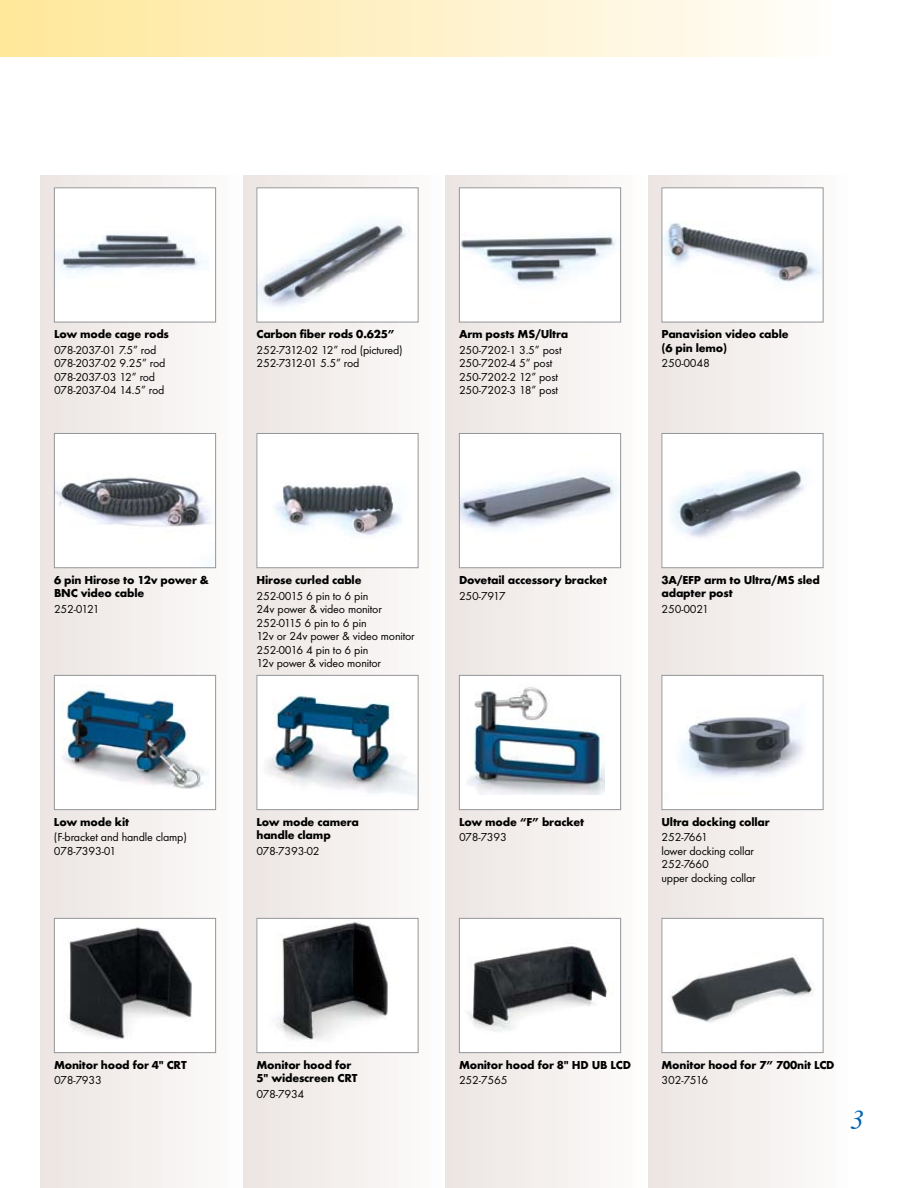
<style>
.page{position:relative;width:918px;height:1188px;background:#fff}
.page>*{position:absolute;margin:0;border:0;box-sizing:border-box;transform-origin:0 0}
.t1{font:italic 27px "Times";color:#0066b3}
.t2{font:12px/13.5px "Futura T";letter-spacing:-.015em;color:#000}
.t3{font:700 12px/13.5px "Futura T";letter-spacing:-.015em;color:#000}
</style>
<div class="page">
<div style="left:0;top:0;width:830px;height:57px;background:linear-gradient(to right,#ffe799,#fffdf9)"></div>
<div style="left:40px;top:175px;width:203px;height:1013px;background:linear-gradient(to right,#ebe4e2,#fcfcfc)"></div>
<div style="left:243px;top:175px;width:203px;height:1013px;background:linear-gradient(to right,#ebe4e2,#fdfcfc)"></div>
<div style="left:446px;top:175px;width:202px;height:1013px;background:linear-gradient(to right,#ebe4e1,#fdfcfc)"></div>
<div style="left:648px;top:175px;width:202px;height:1013px;background:linear-gradient(to right,#ebe4e2,#fdfcfc)"></div>
<div style="left:459px;top:675px;width:162px;height:135px;background:#fff"></div>
<img style="left:466px;top:687px;width:138px;height:108px">
<div style="left:459px;top:675px;width:162px;height:135px;border:1px solid #939598"></div>
<div style="left:257px;top:675px;width:161px;height:135px;background:#fff"></div>
<img style="left:267px;top:695px;width:149px;height:99px">
<div style="left:256px;top:675px;width:162px;height:135px;border:1px solid #939598"></div>
<div style="left:54px;top:675px;width:162px;height:135px;background:#fff"></div>
<img style="left:62px;top:685px;width:146px;height:104px">
<div style="left:54px;top:675px;width:162px;height:135px;border:1px solid #939598"></div>
<div style="left:54px;top:918px;width:162px;height:135px;background:#fff"></div>
<img style="left:67px;top:927px;width:125px;height:112px">
<div style="left:54px;top:918px;width:162px;height:135px;border:1px solid #939598"></div>
<img style="left:664px;top:677px;width:158px;height:131px">
<div style="left:662px;top:675px;width:162px;height:135px;border:1px solid #939598"></div>
<div style="left:257px;top:918px;width:161px;height:135px;background:#fff"></div>
<img style="left:276px;top:922px;width:112px;height:118px">
<div style="left:256px;top:918px;width:162px;height:135px;border:1px solid #939598"></div>
<div style="left:459px;top:918px;width:162px;height:135px;background:#fff"></div>
<img style="left:468px;top:946px;width:140px;height:86px">
<div style="left:459px;top:918px;width:162px;height:135px;border:1px solid #939598"></div>
<img style="left:664px;top:920px;width:158px;height:131px">
<div style="left:662px;top:918px;width:162px;height:135px;border:1px solid #939598"></div>
<div style="left:54px;top:188px;width:162px;height:134px;background:#fff"></div>
<img style="left:56px;top:234px;width:152px;height:39px">
<div style="left:54px;top:187px;width:162px;height:135px;border:1px solid #939598"></div>
<div style="left:257px;top:188px;width:161px;height:134px;background:#fff"></div>
<img style="left:258px;top:221px;width:152px;height:86px">
<div style="left:256px;top:187px;width:162px;height:135px;border:1px solid #939598"></div>
<div style="left:459px;top:188px;width:162px;height:134px;background:#fff"></div>
<img style="left:461px;top:234px;width:155px;height:51px">
<div style="left:459px;top:187px;width:162px;height:135px;border:1px solid #939598"></div>
<div style="left:662px;top:188px;width:161px;height:134px;background:#fff"></div>
<img style="left:664px;top:223px;width:157px;height:60px">
<div style="left:662px;top:187px;width:162px;height:135px;border:1px solid #939598"></div>
<div style="left:54px;top:433px;width:162px;height:135px;background:#fff"></div>
<img style="left:56px;top:477px;width:158px;height:50px">
<div style="left:54px;top:433px;width:162px;height:135px;border:1px solid #939598"></div>
<div style="left:257px;top:433px;width:161px;height:135px;background:#fff"></div>
<img style="left:273px;top:483px;width:129px;height:52px">
<div style="left:256px;top:433px;width:162px;height:135px;border:1px solid #939598"></div>
<div style="left:459px;top:433px;width:162px;height:135px;background:#fff"></div>
<img style="left:461px;top:472px;width:157px;height:58px">
<div style="left:459px;top:433px;width:162px;height:135px;border:1px solid #939598"></div>
<div style="left:662px;top:433px;width:161px;height:135px;background:#fff"></div>
<img style="left:672px;top:469px;width:135px;height:69px">
<div style="left:662px;top:433px;width:162px;height:135px;border:1px solid #939598"></div>
<p class="t3" style="left:54px;top:327px;width:117px">Low mode cage rods</p>
<p class="t2" style="left:54px;top:343px;width:113px">078-2037-01 7.5” rod<br>078-2037-02 9.25” rod<br>078-2037-03 12” rod<br>078-2037-04 14.5” rod</p>
<p class="t3" style="left:256px;top:327px;width:140px">Carbon fiber rods 0.625”</p>
<p class="t2" style="left:256px;top:343px;width:148px">252-7312-02 12” rod (pictured)<br>252-7312-01 5.5” rod</p>
<p class="t3" style="left:459px;top:327px;width:111px">Arm posts MS/Ultra</p>
<p class="t2" style="left:459px;top:343px;width:104px">250-7202-1 3.5” post<br>250-7202-4 5” post<br>250-7202-2 12” post<br>250-7202-3 18” post</p>
<p class="t3" style="left:662px;top:327px;width:129px">Panavision video cable (6 pin lemo)</p>
<p class="t2" style="left:662px;top:357px;width:50px">250-0048</p>
<p class="t3" style="left:54px;top:573px;width:156px">6 pin Hirose to 12v power &amp;<br>BNC video cable</p>
<p class="t2" style="left:54px;top:602px;width:47px">252-0121</p>
<p class="t3" style="left:256px;top:573px;width:107px">Hirose curled cable</p>
<p class="t2" style="left:256px;top:589px;width:160px">252-0015 6 pin to 6 pin<br>24v power &amp; video monitor<br>252-0115 6 pin to 6 pin<br>12v or 24v power &amp; video monitor<br>252-0016 4 pin to 6 pin<br>12v power &amp; video monitor</p>
<p class="t3" style="left:459px;top:573px;width:149px">Dovetail accessory bracket</p>
<p class="t2" style="left:459px;top:589px;width:48px">250-7917</p>
<p class="t3" style="left:662px;top:573px;width:160px">3A/EFP arm to Ultra/MS sled adapter post</p>
<p class="t2" style="left:662px;top:602px;width:49px">250-0021</p>
<p class="t3" style="left:54px;top:815px;width:77px">Low mode kit</p>
<p class="t2" style="left:54px;top:831px;width:134px">(F-bracket and handle clamp)<br>078-7393-01</p>
<p class="t3" style="left:256px;top:815px;width:104px">Low mode camera handle clamp</p>
<p class="t2" style="left:256px;top:844px;width:65px">078-7393-02</p>
<p class="t3" style="left:459px;top:815px;width:127px">Low mode “F” bracket</p>
<p class="t2" style="left:459px;top:831px;width:50px">078-7393</p>
<p class="t3" style="left:662px;top:815px;width:110px">Ultra docking collar</p>
<p class="t2" style="left:662px;top:831px;width:96px">252-7661<br>lower docking collar<br>252-7660<br>upper docking collar</p>
<p class="t3" style="left:54px;top:1058px;width:134px">Monitor hood for 4" CRT</p>
<p class="t2" style="left:54px;top:1074px;width:50px">078-7933</p>
<p class="t3" style="left:256px;top:1058px;width:102px">Monitor hood for<br>5" widescreen CRT</p>
<p class="t2" style="left:256px;top:1087px;width:49px">078-7934</p>
<p class="t3" style="left:459px;top:1058px;width:174px">Monitor hood for 8" HD UB LCD</p>
<p class="t2" style="left:459px;top:1074px;width:50px">252-7565</p>
<p class="t3" style="left:662px;top:1058px;width:175px">Monitor hood for 7” 700nit LCD</p>
<p class="t2" style="left:662px;top:1074px;width:48px">302-7516</p>
<h1 class="t1" style="left:850px;top:1103px;width:15px">3</h1>
</div>
